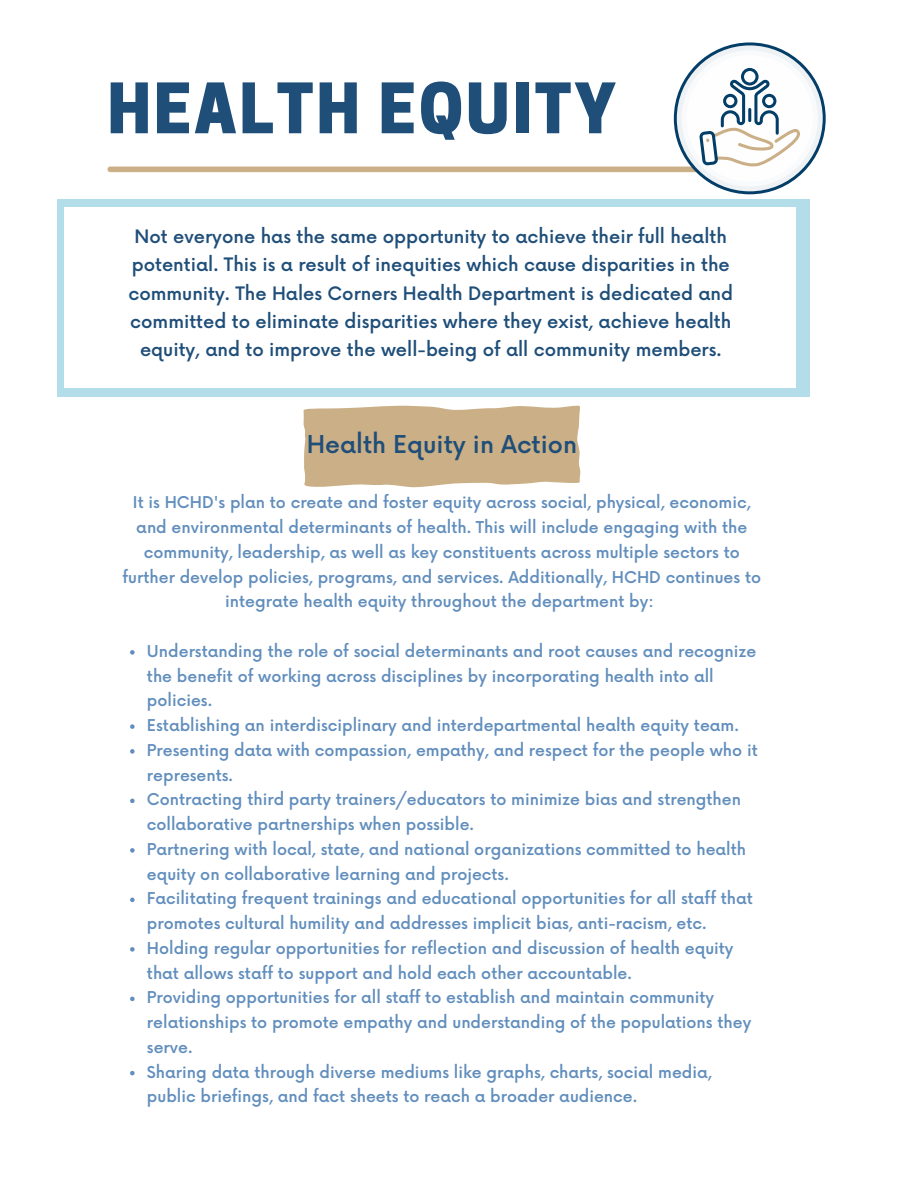
<style>
.page{position:relative;width:918px;height:1188px;background:#fff}
.page>*{position:absolute;margin:0;border:0;box-sizing:border-box;transform-origin:0 0}
.t1{font:800 65.25px "Cooper Hewitt";letter-spacing:.04em;color:#1f4e79}
.t2{font:500 24px "Now";color:#1f4e79}
.t3{font:500 18.15px/28.2px "Now";color:#1f4e79;text-align:center}
.t4{font:500 15.9px/24.8px "Now";color:#618ebd}
</style>
<div class="page">
<div style="left:110px;top:167px;width:641px;height:5px;background:#cbaf86"></div>
<div style="left:57px;top:199px;width:753px;height:197px;background:#b4ddea"></div>
<div style="left:64px;top:207px;width:732px;height:181px;background:#fff"></div>
<svg style="left:303px;top:405px;width:278px;height:83px"></svg>
<svg style="left:674px;top:42px;width:152px;height:152px"></svg>
<svg style="left:130px;top:650px;width:5px;height:5px"></svg>
<svg style="left:130px;top:724px;width:5px;height:5px"></svg>
<svg style="left:130px;top:749px;width:5px;height:5px"></svg>
<svg style="left:130px;top:799px;width:5px;height:4px"></svg>
<svg style="left:130px;top:848px;width:5px;height:5px"></svg>
<svg style="left:130px;top:898px;width:5px;height:4px"></svg>
<svg style="left:130px;top:947px;width:5px;height:5px"></svg>
<svg style="left:130px;top:997px;width:5px;height:4px"></svg>
<svg style="left:130px;top:1071px;width:5px;height:4px"></svg>
<h1 class="t1" style="left:107px;top:84px;width:510px">HEALTH EQUITY</h1>
<p class="t3" style="left:128px;top:224px;width:606px">Not everyone has the same opportunity to achieve their full health potential. This is a result of inequities which cause disparities in the community. The Hales Corners Health Department is dedicated and committed to eliminate disparities where they exist, achieve health equity, and to improve the well-being of all community members.</p>
<h2 class="t2" style="left:307px;top:432px;width:272px">Health Equity in Action</h2>
<p class="t4" style="left:123px;top:491px;width:640px;text-align:center">It is HCHD's plan to create and foster equity across social, physical, economic, and environmental determinants of health. This will include engaging with the community, leadership, as well as key constituents across multiple sectors to further develop policies, programs, and services. Additionally, HCHD continues to integrate health equity throughout the department by:</p>
<p class="t4" style="left:147px;top:640px;width:612px">Understanding the role of social determinants and root causes and recognize the benefit of working across disciplines by incorporating health into all policies.<br>Establishing an interdisciplinary and interdepartmental health equity team.<br>Presenting data with compassion, empathy, and respect for the people who it represents.<br>Contracting third party trainers/educators to minimize bias and strengthen collaborative partnerships when possible.<br>Partnering with local, state, and national organizations committed to health equity on collaborative learning and projects.<br>Facilitating frequent trainings and educational opportunities for all staff that promotes cultural humility and addresses implicit bias, anti-racism, etc.<br>Holding regular opportunities for reflection and discussion of health equity that allows staff to support and hold each other accountable.<br>Providing opportunities for all staff to establish and maintain community relationships to promote empathy and understanding of the populations they serve.<br>Sharing data through diverse mediums like graphs, charts, social media, public briefings, and fact sheets to reach a broader audience.</p>
</div>
